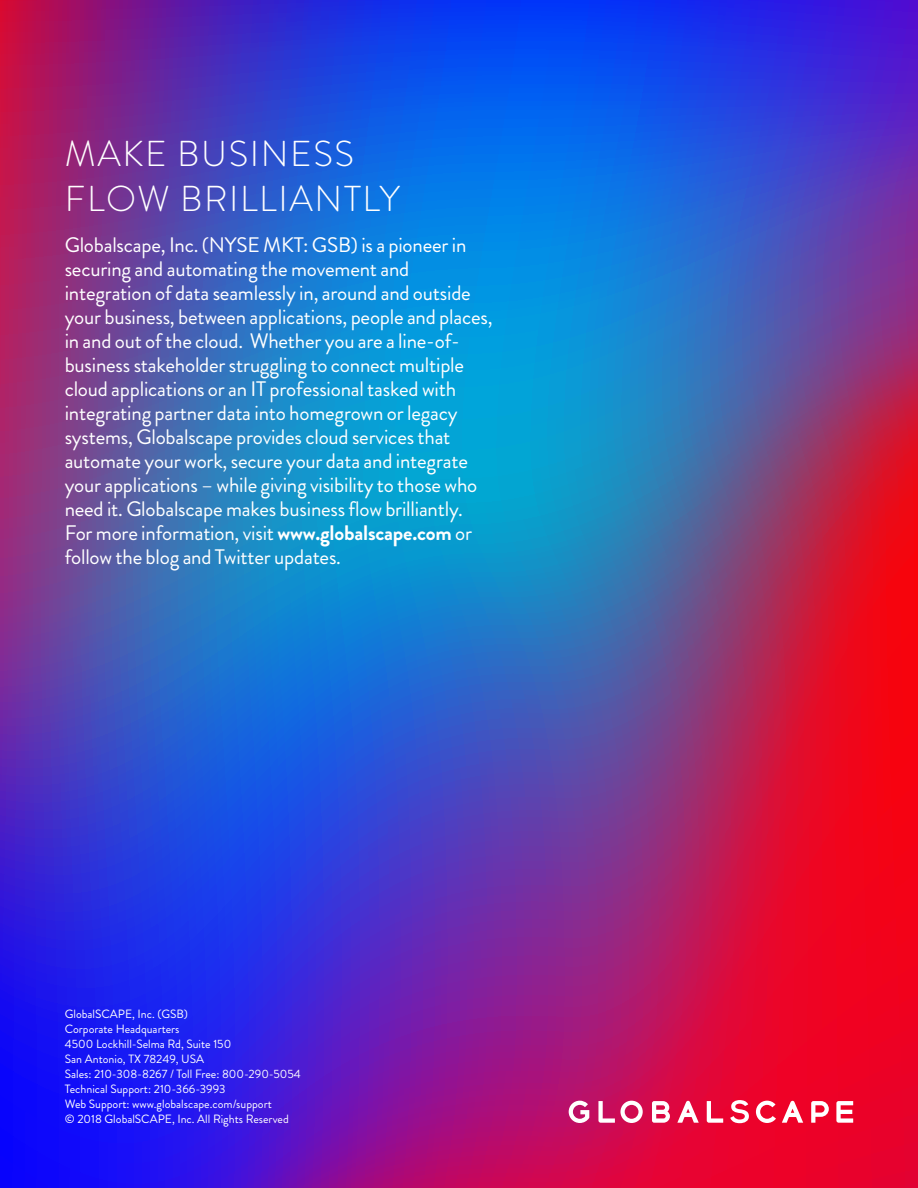
<style>
.page{position:relative;width:918px;height:1188px;background:#fff}
.page>*{position:absolute;margin:0;border:0;box-sizing:border-box;transform-origin:0 0}
.t1{font:300 36px/45px "Brandon Grotesque";letter-spacing:.045em;color:#fff}
.t2{font:21px/24px "Brandon Grotesque";letter-spacing:-.01em;color:#fff}
.t3{font:12px/15px "Brandon Grotesque";color:#fff}
.s1{font-weight:700}
</style>
<div class="page">
<img style="left:0;top:0;width:918px;height:1188px">
<svg style="left:569px;top:1100px;width:284px;height:23px"></svg>
<h1 class="t1" style="left:65px;top:132px;width:337px">MAKE BUSINESS<br>FLOW BRILLIANTLY</h1>
<p class="t2" style="left:65px;top:233px;width:429px">Globalscape, Inc. (NYSE MKT: GSB) is a pioneer in securing and automating the movement and integration of data seamlessly in, around and outside your business, between applications, people and places, in and out of the cloud. Whether you are a line-of&shy;business stakeholder struggling to connect multiple cloud applications or an IT professional tasked with integrating partner data into homegrown or legacy systems, Globalscape provides cloud services that automate your work, secure your data and integrate your applications – while giving visibility to those who need it. Globalscape makes business flow brilliantly.<br>For more information, visit <span class="s1">www.globalscape.com</span> or follow the blog and Twitter updates.</p>
<p class="t3" style="left:65px;top:1007px;width:237px">GlobalSCAPE, Inc. (GSB)<br>Corporate Headquarters<br>4500 Lockhill-Selma Rd, Suite 150<br>San Antonio, TX 78249, USA<br>Sales: 210-308-8267 / Toll Free: 800-290-5054<br>Technical Support: 210-366-3993<br>Web Support: www.globalscape.com/support<br>© 2018 GlobalSCAPE, Inc. All Rights Reserved</p>
</div>
